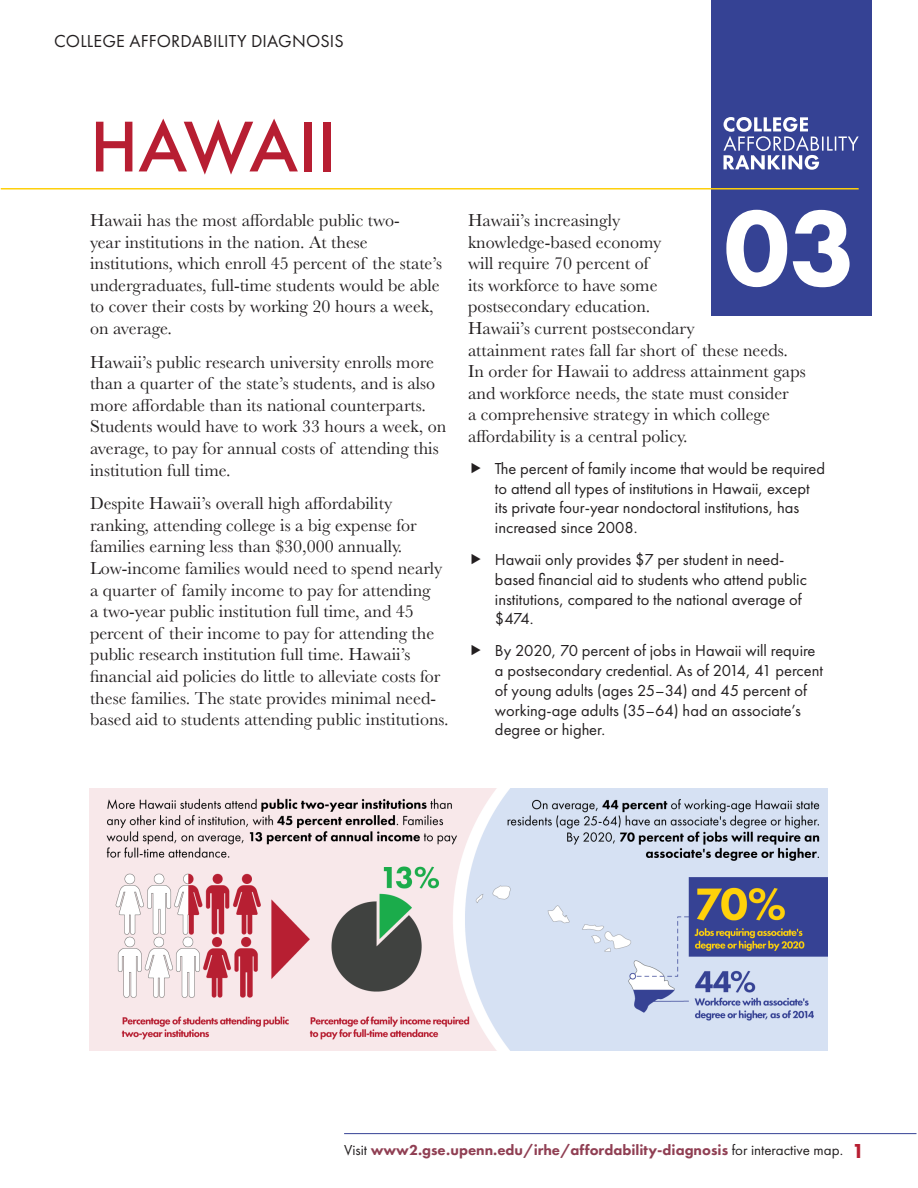
<style>
.page{position:relative;width:918px;height:1188px;background:#fff}
.page>*{position:absolute;margin:0;border:0;box-sizing:border-box;transform-origin:0 0}
.t1{font:800 111px "Futura PT";color:#fff}
.t2{font:500 66px "Futura";color:#b71e32}
.t3{font:800 21px "Futura PT";color:#b71e32}
.t4{font:18px/21.6px "Baskerville";color:#231f20}
.t5{font:18px "Futura PT";letter-spacing:.01em;color:#231f20}
.t6{font:16.5px/19.8px "Futura PT";color:#231f20}
.t7{font:800 15px "Futura PT";color:#903f53}
.s1{font-weight:400;color:#231f20}
</style>
<div class="page">
<hr style="left:344px;top:1133px;width:572px;height:1px;background:#354294">
<div style="left:711px;top:0;width:160px;height:315px;background:#354294"></div>
<svg style="left:724px;top:117px;width:135px;height:53px"></svg>
<hr style="left:1px;top:188px;width:858px;height:2px;background:#fed00b">
<img style="left:90px;top:788px;width:738px;height:263px">
<p class="t5" style="left:54px;top:30px;width:291px">COLLEGE AFFORDABILITY DIAGNOSIS</p>
<h1 class="t2" style="left:90px;top:102px;width:249px">HAWAII</h1>
<p class="t4" style="left:90px;top:210px;width:354px">Hawaii has the most affordable public two-<br>year institutions in the nation. At these institutions, which enroll 45 percent of the state’s undergraduates, full-time students would be able to cover their costs by working 20 hours a week, on average.</p>
<p class="t4" style="left:90px;top:351px;width:358px">Hawaii’s public research university enrolls more than a quarter of the state’s students, and is also more affordable than its national counterparts.<br>Students would have to work 33 hours a week, on average, to pay for annual costs of attending this institution full time.</p>
<p class="t4" style="left:90px;top:493px;width:360px">Despite Hawaii’s overall high affordability ranking, attending college is a big expense for families earning less than $30,000 annually.<br>Low-income families would need to spend nearly a quarter of family income to pay for attending<br>a two-year public institution full time, and 45 percent of their income to pay for attending the public research institution full time. Hawaii’s financial aid policies do little to alleviate costs for these families. The state provides minimal need&shy;based aid to students attending public institutions.</p>
<p class="t1" style="left:724px;top:179px;width:135px">03</p>
<p class="t4" style="left:468px;top:296px;width:339px">postsecondary education.<br>Hawaii’s current postsecondary<br>attainment rates fall far short of these needs.<br>In order for Hawaii to address attainment gaps and workforce needs, the state must consider<br>a comprehensive strategy in which college affordability is a central policy.</p>
<p class="t6" style="left:495px;top:458px;width:332px">The percent of family income that would be required to attend all types of institutions in Hawaii, except its private four-year nondoctoral institutions, has increased since 2008.</p>
<p class="t6" style="left:495px;top:549px;width:313px">Hawaii only provides $7 per student in need&shy;based fnancial aid to students who attend public institutions, compared to the national average of $474.</p>
<p class="t6" style="left:495px;top:641px;width:330px">By 2020, 70 percent of jobs in Hawaii will require a postsecondary credential. As of 2014, 41 percent of young adults (ages 25–34) and 45 percent of working-age adults (35–64) had an associate’s degree or higher.</p>
<p class="t4" style="left:468px;top:210px;width:195px">Hawaii’s increasingly knowledge-based economy will require 70 percent of</p>
<p class="t4" style="left:468px;top:274px;width:191px">its workforce to have some</p>
<p class="t7" style="left:344px;top:1141px;width:500px"><span class="s1">Visit</span> www2.gse.upenn.edu/irhe/affordability-diagnosis <span class="s1">for interactive map.</span></p>
<p class="t3" style="left:852px;top:1138px;width:14px">1</p>
</div>
